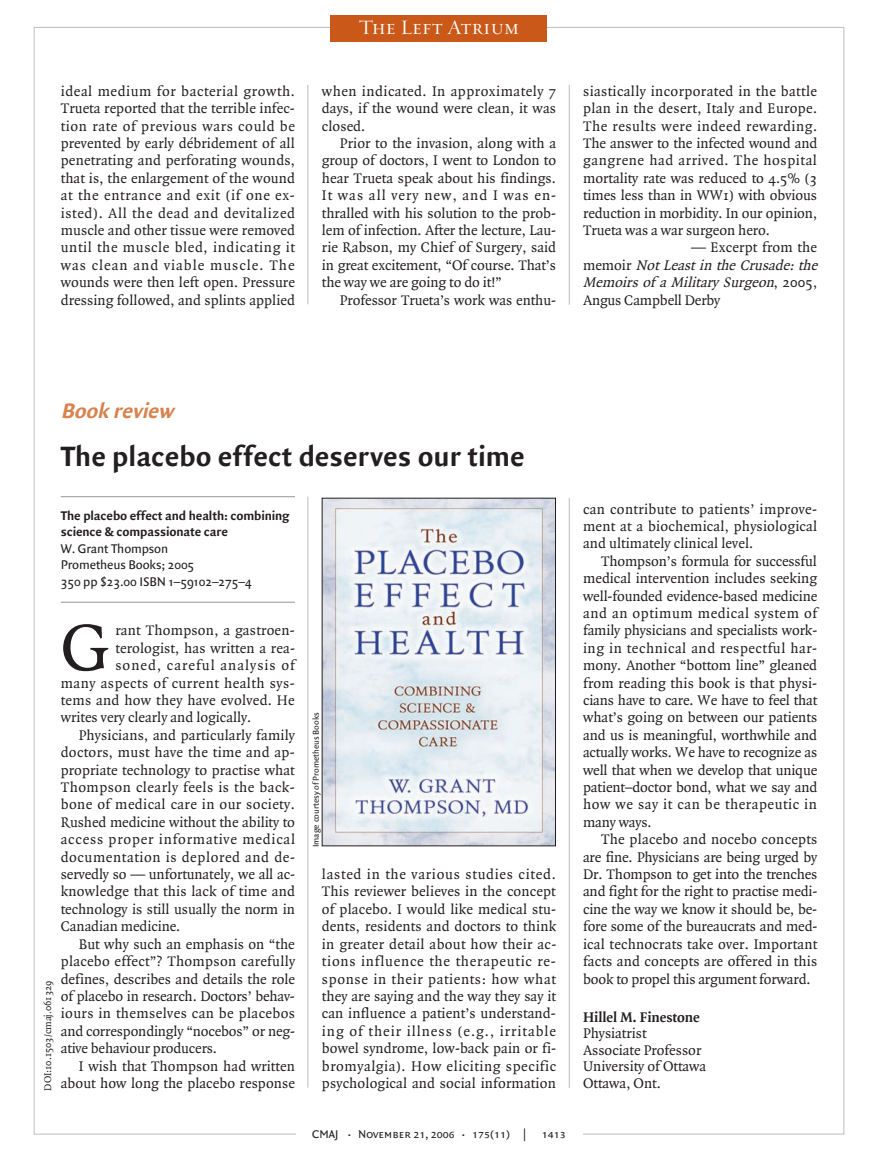
<style>
.page{position:relative;width:878px;height:1175px;background:#fff}
.page>*{position:absolute;margin:0;border:0;box-sizing:border-box;transform-origin:0 0}
.t1{font:70.35px "Quadraat";color:#231f20}
.t2{font:700 30px "Quadraat Sans";color:#231f20}
.t3{font:italic 700 22.5px "Quadraat Sans";color:#d8824e}
.t4{font:21px "Requiem Display HTF Small Caps";letter-spacing:.005em;color:#fff}
.t5{font:15px/17.4px "Quadraat";letter-spacing:.005em;color:#231f20;text-align:justify}
.t6{font:italic 15px/17.4px "Quadraat";color:#231f20}
.t7{font:15px "Quadraat";letter-spacing:.025em;color:#231f20}
.t8{font:15px "Quadraat";letter-spacing:.035em;color:#231f20}
.t9{font:15px "Quadraat";letter-spacing:.03em;color:#231f20}
.t10{font:15px "Quadraat";letter-spacing:.05em;color:#231f20}
.t11{font:15px "Quadraat";letter-spacing:.04em;color:#231f20}
.t12{font:15px "Quadraat";letter-spacing:.07em;color:#231f20}
.t13{font:700 15px "Quadraat";color:#231f20}
.t14{font:13.5px/16.5px "Quadraat Sans";letter-spacing:-.01em;color:#231f20}
.t15{font:700 13.5px/16.5px "Quadraat Sans";letter-spacing:-.01em;color:#231f20}
.t16{font:12px "Quadraat Sans Caps";color:#231f20}
.t17{font:10.5px "Quadraat";color:#231f20}
.t18{font:9px "Quadraat Sans";color:#231f20}
.s1{font-style:normal}
.s2{font-size:9px}
</style>
<div class="page">
<hr style="left:569px;top:85px;width:1px;height:220px;background:#bcbdc0">
<hr style="left:307px;top:85px;width:1px;height:219px;background:#bcbdc0">
<div style="left:331px;top:15px;width:216px;height:26px;background:#ca5919"></div>
<hr style="left:61px;top:496px;width:234px;height:1px;background:#939598">
<hr style="left:61px;top:602px;width:234px;height:1px;background:#939598">
<img style="left:324px;top:500px;width:230px;height:344px">
<div style="left:322px;top:498px;width:234px;height:348px;border:1px solid #231f20"></div>
<hr style="left:569px;top:497px;width:1px;height:591px;background:#bcbdc0">
<hr style="left:307px;top:496px;width:1px;height:591px;background:#bcbdc0">
<h3 class="t4" style="left:359px;top:15px;width:162px">The Left Atrium</h3>
<p class="t5" style="left:61px;top:83px;width:236px">ideal medium for bacterial growth.<br>Trueta reported that the terrible infec&shy;tion rate of previous wars could be prevented by early débridement of all penetrating and perforating wounds, that is, the enlargement of the wound at the entrance and exit (if one ex&shy;isted). All the dead and devitalized muscle and other tissue were removed until the muscle bled, indicating it was clean and viable muscle. The wounds were then left open. Pressure dressing followed, and splints applied</p>
<p class="t5" style="left:322px;top:83px;width:236px">when indicated. In approximately 7 days, if the wound were clean, it was closed.</p>
<p class="t5" style="left:322px;top:135px;width:236px;text-indent:18px">Prior to the invasion, along with a group of doctors, I went to London to hear Trueta speak about his findings.<br>It was all very new, and I was en&shy;thralled with his solution to the prob&shy;lem of infection. After the lecture, Lau&shy;rie Rabson, my Chief of Surgery, said in great excitement, “Of course. That’s the way we are going to do it!”</p>
<p class="t5" style="left:340px;top:291px;width:218px">Professor Trueta’s work was enthu-</p>
<p class="t5" style="left:583px;top:83px;width:236px">siastically incorporated in the battle plan in the desert, Italy and Europe.<br>The results were indeed rewarding.<br>The answer to the infected wound and gangrene had arrived. The hospital mortality rate was reduced to 4.5% (3 times less than in WW1) with obvious reduction in morbidity. In our opinion, Trueta was a war surgeon hero.</p>
<p class="t6" style="left:583px;top:239px;width:239px;text-indent:108px"><span class="s1">— Excerpt from the m e m o i r</span> Not Least in the Crusade: the<br>Memoirs of a Military Surgeon<span class="s1">, 2 0 0 5 ,<br>Angus Campbell Derby</span></p>
<h3 class="t3" style="left:61px;top:398px;width:120px">Book review</h3>
<h2 class="t2" style="left:61px;top:439px;width:465px">The placebo effect deserves our time</h2>
<p class="t15" style="left:61px;top:507px;width:230px">The placebo effect and health: combining science &amp; compassionate care</p>
<p class="t14" style="left:61px;top:540px;width:192px">W. Grant Thompson<br>Prometheus Books; 2005<br>350 pp $23.00 ISBN 1–59102–275–4</p>
<h1 class="t1" style="left:61px;top:615px;width:52px">G</h1>
<p class="t5" style="left:115px;top:622px;width:181px">rant Thompson, a gastroen-</p>
<p class="t5" style="left:115px;top:639px;width:181px">terologist, has written a rea-</p>
<p class="t12" style="left:115px;top:658px;width:181px">soned, careful analysis of</p>
<p class="t8" style="left:61px;top:676px;width:236px">many aspects of current health sys-</p>
<p class="t5" style="left:61px;top:692px;width:235px">tems and how they have evolved. He</p>
<p class="t5" style="left:61px;top:709px;width:192px">writes very clearly and logically.</p>
<p class="t5" style="left:79px;top:726px;width:218px">Physicians, and particularly family</p>
<p class="t5" style="left:61px;top:744px;width:236px">doctors, must have the time and ap-</p>
<p class="t5" style="left:61px;top:761px;width:235px">propriate technology to practise what</p>
<p class="t9" style="left:61px;top:780px;width:236px">Thompson clearly feels is the back-</p>
<p class="t7" style="left:61px;top:797px;width:236px">bone of medical care in our society.</p>
<p class="t5" style="left:61px;top:813px;width:236px">Rushed medicine without the ability to</p>
<p class="t10" style="left:61px;top:832px;width:236px">access proper informative medical</p>
<p class="t11" style="left:61px;top:850px;width:236px">documentation is deplored and de-</p>
<p class="t5" style="left:61px;top:866px;width:236px">servedly so — unfortunately, we all ac-</p>
<p class="t5" style="left:61px;top:883px;width:236px">knowledge that this lack of time and</p>
<p class="t5" style="left:61px;top:900px;width:236px">technology is still usually the norm in</p>
<p class="t5" style="left:61px;top:918px;width:121px">Canadian medicine.</p>
<p class="t5" style="left:79px;top:935px;width:217px">But why such an emphasis on “the</p>
<p class="t5" style="left:61px;top:953px;width:236px">placebo effect”? Thompson carefully</p>
<p class="t5" style="left:61px;top:970px;width:236px">defines, describes and details the role</p>
<p class="t5" style="left:61px;top:987px;width:236px">of placebo in research. Doctors’ behav-</p>
<p class="t7" style="left:61px;top:1006px;width:236px">iours in themselves can be placebos</p>
<p class="t5" style="left:61px;top:1022px;width:236px">and correspondingly “nocebos” or neg-</p>
<p class="t5" style="left:61px;top:1040px;width:158px">ative behaviour producers.</p>
<p class="t5" style="left:79px;top:1057px;width:218px">I wish that Thompson had written</p>
<p class="t5" style="left:61px;top:1074px;width:236px">about how long the placebo response</p>
<p class="t17" style="left:43px;top:1090px;width:111px;rotate:-90deg">DOI:10.1503/cmaj.061329</p>
<p class="t18" style="left:311px;top:847px;width:137px;rotate:-90deg">Image courtesy ofPrometheus Books</p>
<p class="t5" style="left:322px;top:866px;width:236px">lasted in the various studies cited.<br>This reviewer believes in the concept of placebo. I would like medical stu&shy;dents, residents and doctors to think in greater detail about how their ac&shy;tions influence the therapeutic re&shy;sponse in their patients: how what they are saying and the way they say it can influence a patient’s understand&shy;ing of their illness (e.g., irritable bowel syndrome, low-back pain or fi&shy;bromyalgia). How eliciting specific psychological and social information</p>
<p class="t16" style="left:312px;top:1127px;width:255px">CMAJ <span class="s2">•</span> November 21, 2006 <span class="s2">•</span> 175(11) | 1413</p>
<p class="t5" style="left:583px;top:500px;width:235px">can contribute to patients’ improve&shy;ment at a biochemical, physiological and ultimately clinical level.</p>
<p class="t5" style="left:583px;top:552px;width:236px;text-indent:18px">Thompson’s formula for successful medical intervention includes seeking well-founded evidence-based medicine and an optimum medical system of family physicians and specialists work&shy;ing in technical and respectful har&shy;mony. Another “bottom line” gleaned from reading this book is that physi&shy;cians have to care. We have to feel that what’s going on between our patients and us is meaningful, worthwhile and actually works. We have to recognize as well that when we develop that unique patient–doctor bond, what we say and how we say it can be therapeutic in many ways.</p>
<p class="t5" style="left:583px;top:831px;width:236px;text-indent:18px">The placebo and nocebo concepts are fine. Physicians are being urged by Dr. Thompson to get into the trenches and fight for the right to practise medi&shy;cine the way we know it should be, be&shy;fore some of the bureaucrats and med&shy;ical technocrats take over. Important facts and concepts are offered in this book to propel this argument forward.</p>
<p class="t13" style="left:583px;top:1010px;width:118px">Hillel M. Finestone</p>
<p class="t5" style="left:583px;top:1025px;width:125px;line-height:16.5px;text-align:left">Physiatrist<br>Associate Professor<br>University of Ottawa</p>
<p class="t5" style="left:583px;top:1074px;width:79px">Ottawa, Ont.</p>
</div>
